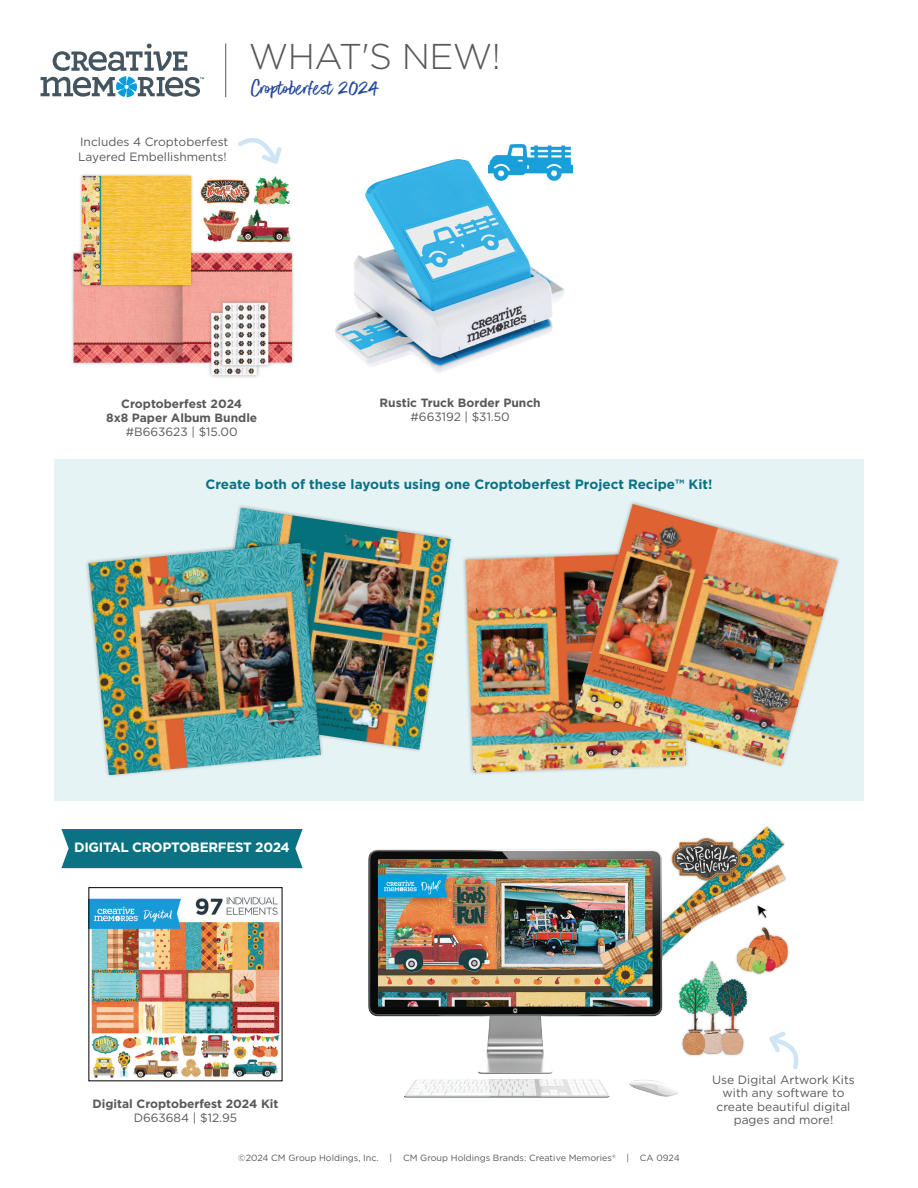
<style>
.page{position:relative;width:918px;height:1188px;background:#fff}
.page>*{position:absolute;margin:0;border:0;box-sizing:border-box;transform-origin:0 0}
.t1{font:300 35.85px "Gotham";letter-spacing:-.015em;color:#57585a}
.t2{font:24px "Better Times";color:#22469d}
.t3{font:700 13.5px "Gotham";color:#0a7283}
.t4{font:700 13.5px "Gotham";letter-spacing:-.025em;color:#fff}
.t5{font:700 12px/14.4px "Gotham";color:#57585a;text-align:center}
.t6{font:12px/13.5px "Gotham";color:#57585a;text-align:center}
.t7{font:9px "Gotham";color:#57585a}
.s1{font-weight:400}
</style>
<div class="page">
<svg style="left:41px;top:44px;width:163px;height:53px"></svg>
<hr style="left:225px;top:44px;width:1px;height:53px;background:#57585a">
<div style="left:61px;top:829px;width:242px;height:39px;background:#0a7283"></div>
<img style="left:91px;top:897px;width:189px;height:181px">
<img style="left:368px;top:826px;width:421px;height:272px">
<svg style="left:765px;top:1028px;width:34px;height:44px"></svg>
<div style="left:54px;top:459px;width:810px;height:341px;background:#e5f3f5"></div>
<img style="left:234px;top:508px;width:217px;height:242px">
<svg style="left:86px;top:539px;width:239px;height:237px"></svg>
<img style="left:88px;top:543px;width:233px;height:232px">
<img style="left:466px;top:554px;width:105px;height:219px">
<svg style="left:571px;top:502px;width:268px;height:269px"></svg>
<img style="left:576px;top:504px;width:262px;height:262px">
<img style="left:72px;top:174px;width:222px;height:204px">
<img style="left:335px;top:159px;width:230px;height:214px">
<img style="left:489px;top:143px;width:83px;height:45px">
<svg style="left:238px;top:138px;width:44px;height:26px"></svg>
<p class="t6" style="left:78px;top:134px;width:152px;line-height:15px;text-align:left">Includes 4 Croptoberfest<br>Layered Embellishments!</p>
<p class="t1" style="left:249px;top:34px;width:254px">WHAT'S NEW!</p>
<p class="t2" style="left:250px;top:75px;width:129px">Croptoberfest 2024</p>
<p class="t5" style="left:106px;top:396px;width:153px">Croptoberfest 2024<br>8x8 Paper Album Bundle <span class="s1">#B663623 | $15.00</span></p>
<p class="t5" style="left:380px;top:395px;width:163px">Rustic Truck Border Punch <span class="s1">#663192 | $31.50</span></p>
<p class="t3" style="left:206px;top:475px;width:508px">Create both of these layouts using one Croptoberfest Project Recipe™ Kit!</p>
<p class="t4" style="left:74px;top:838px;width:217px">DIGITAL CROPTOBERFEST 2024</p>
<p class="t5" style="left:92px;top:1096px;width:187px">Digital Croptoberfest 2024 Kit<br><span class="s1">D663684 | $12.95</span></p>
<p class="t7" style="left:238px;top:1152px;width:443px">©2024 CM Group Holdings, Inc. | CM Group Holdings Brands: Creative Memories® | CA 0924</p>
<p class="t6" style="left:712px;top:1073px;width:144px">Use Digital Artwork Kits with any software to create beautiful digital pages and more!</p>
</div>
